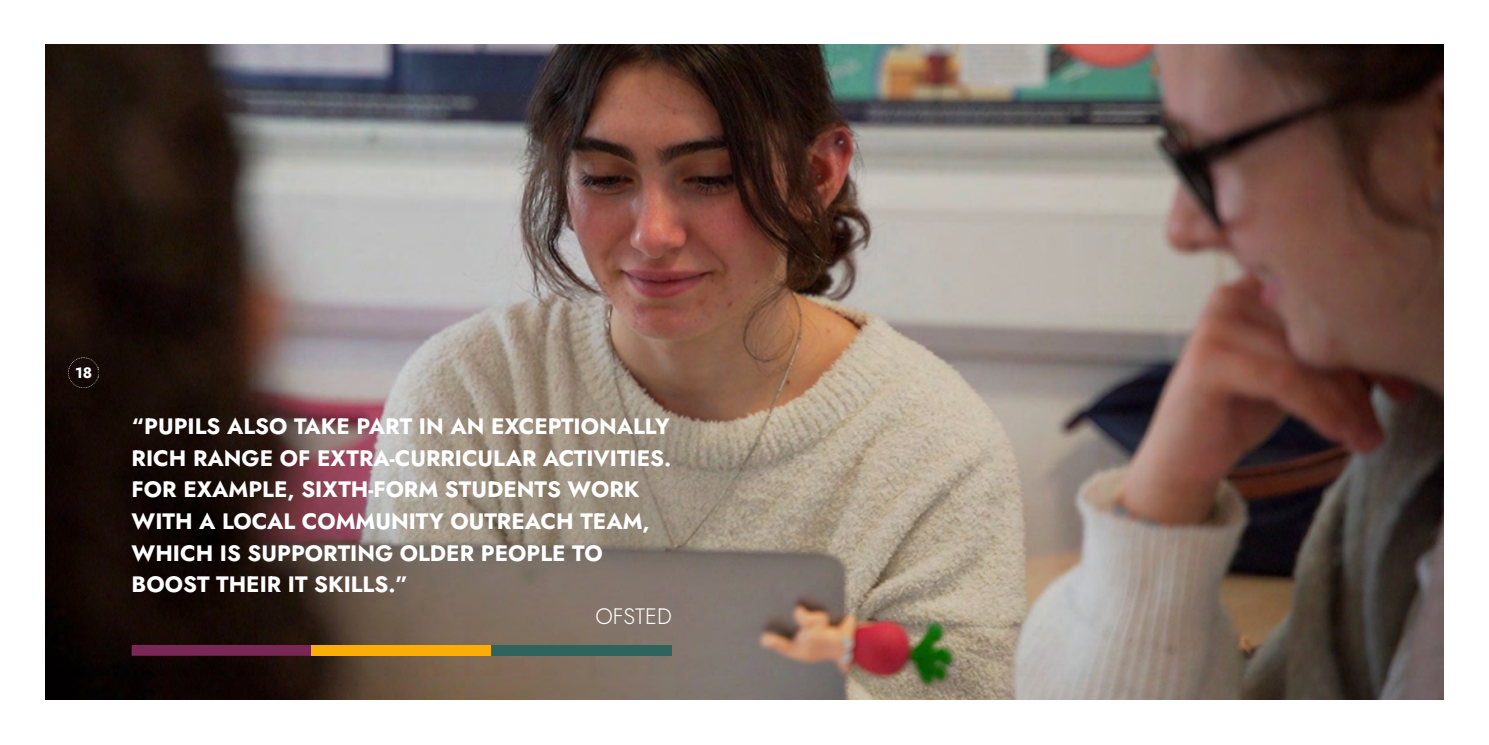
<style>
.page{position:relative;width:1489px;height:745px;background:#fff}
.page>*{position:absolute;margin:0;border:0;box-sizing:border-box;transform-origin:0 0}
.t1{font:700 22.25px/31.6px "Jost";color:#fff}
.t2{font:300 22.25px "Jost";color:#fff}
.t3{font:700 15px "Jost";color:#fff}
</style>
<div class="page">
<img style="left:45px;top:44px;width:1398px;height:655px">
<div style="left:132px;top:644px;width:180px;height:11px;background:#792855"></div>
<div style="left:312px;top:644px;width:180px;height:11px;background:#fcae08"></div>
<div style="left:492px;top:644px;width:180px;height:11px;background:#2f645e"></div>
<img style="left:69px;top:357px;width:30px;height:30px">
<p class="t3" style="left:75px;top:362px;width:19px">18</p>
<p class="t1" style="left:132px;top:410px;width:541px">“PUPILS ALSO TAKE PART IN AN EXCEPTIONALLY RICH RANGE OF EXTRA-CURRICULAR ACTIVITIES.<br>FOR EXAMPLE, SIXTH-FORM STUDENTS WORK WITH A LOCAL COMMUNITY OUTREACH TEAM, WHICH IS SUPPORTING OLDER PEOPLE TO BOOST THEIR IT SKILLS.”</p>
<p class="t2" style="left:595px;top:600px;width:78px">OFSTED</p>
</div>
